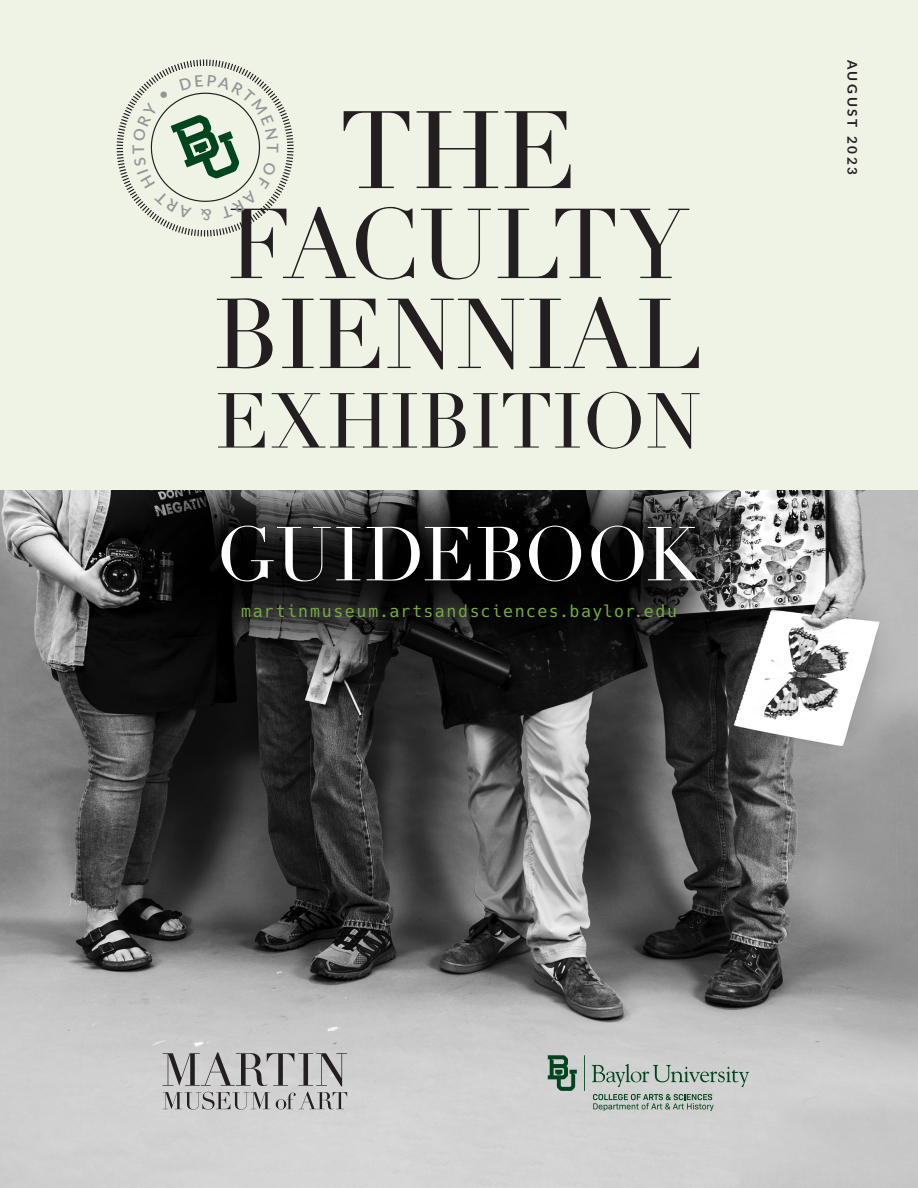
<style>
.page{position:relative;width:918px;height:1188px;background:#fff}
.page>*{position:absolute;margin:0;border:0;box-sizing:border-box;transform-origin:0 0}
.t1{font:108px "Didot";color:#231f20}
.t2{font:97.5px/90px "Didot";color:#231f20}
.t3{font:76.5px "Didot";color:#231f20}
.t4{font:75px "Didot";color:#fff}
.t5{font:16.5px "Hack";letter-spacing:.09em;color:#77a942}
.t6{font:600 15.75px "Lato";color:#939598}
.t7{font:700 13.5px "Lato";letter-spacing:.2em;color:#231f20}
</style>
<div class="page">
<div style="left:0;top:0;width:918px;height:562px;background:#eff3e6"></div>
<img style="left:0;top:490px;width:918px;height:698px">
<svg style="left:163px;top:1052px;width:184px;height:34px;background:#a8a7a7"></svg>
<svg style="left:163px;top:1092px;width:107px;height:18px;background:#abaaab"></svg>
<svg style="left:276px;top:1092px;width:71px;height:17px"></svg>
<svg style="left:548px;top:1055px;width:29px;height:36px"></svg>
<svg style="left:584px;top:1055px;width:165px;height:56px;background:#b6beb9"></svg>
<svg style="left:116px;top:59px;width:178px;height:178px"></svg>
<h1 class="t1" style="left:340px;top:86px;width:239px">THE</h1>
<h2 class="t2" style="left:214px;top:202px;width:491px">FACULTY<br>BIENNIAL</h2>
<h3 class="t3" style="left:216px;top:375px;width:487px">EXHIBITION</h3>
<p class="t6" style="left:212px;top:226px;width:13px;rotate:-180deg">&amp;</p>
<h3 class="t4" style="left:216px;top:509px;width:487px">GUIDEBOOK</h3>
<p class="t5" style="left:241px;top:601px;width:437px">martinmuseum.artsandsciences.baylor.edu</p>
<p class="t7" style="left:862px;top:60px;width:117px;rotate:90deg">AUGUST 2023</p>
</div>
